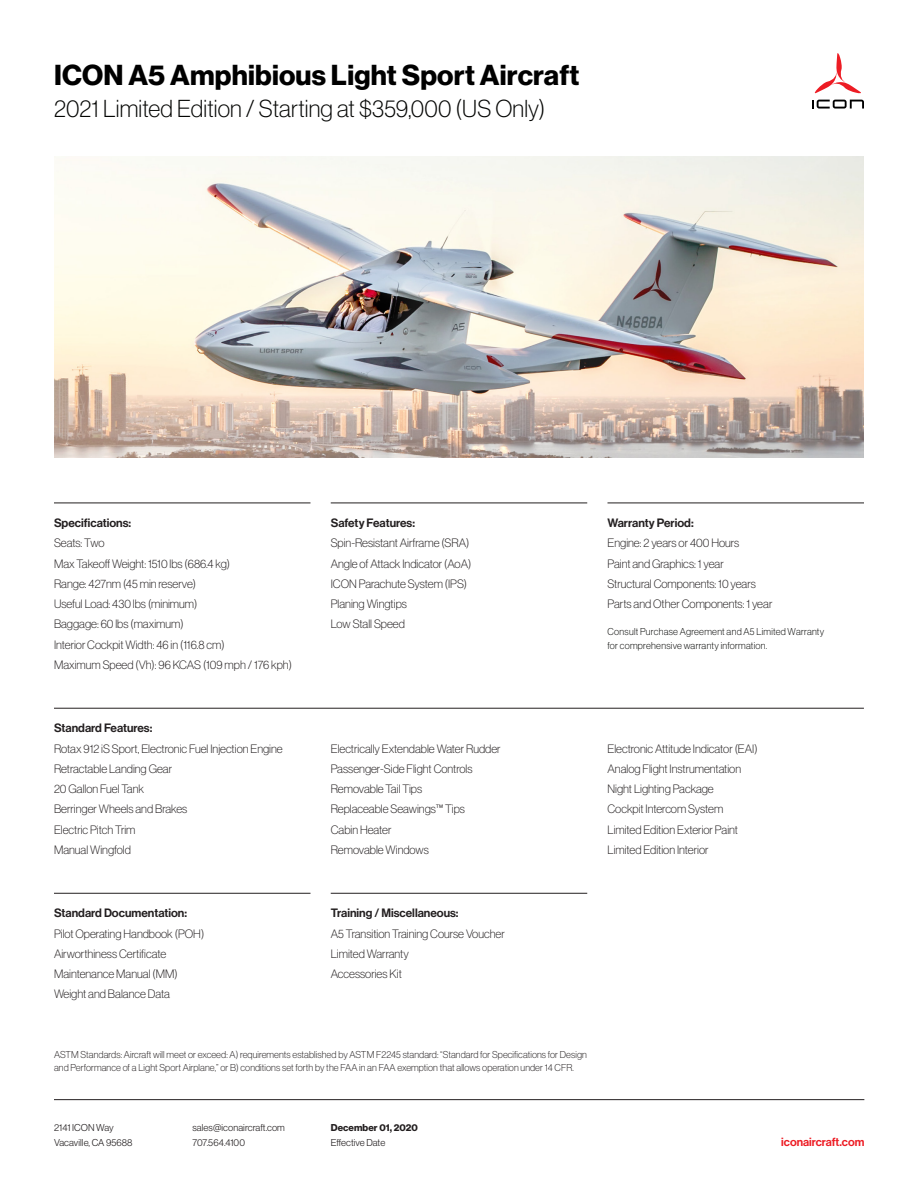
<style>
.page{position:relative;width:918px;height:1188px;background:#fff}
.page>*{position:absolute;margin:0;border:0;box-sizing:border-box;transform-origin:0 0}
.t1{font:28.35px "N Haas Grotesk DS Pro 75 Bd";letter-spacing:.01em;color:#000}
.t2{font:24px "N Haas Grotesk DS Pro 35 X Lt";letter-spacing:.005em;color:#040503}
.t3{font:11.85px/20.2px "N Haas Grotesk DS Pro 35 X Lt";color:#231f20}
.t4{font:11.85px "N Haas Grotesk DS Pro 65 Md";color:#231f20}
.t5{font:11.7px "N Haas Grotesk DS Pro 65 Md";color:#ed1c24}
.t6{font:9.75px/13.5px "N Haas Grotesk DS Pro 35 X Lt";letter-spacing:.01em;color:#231f20}
.t7{font:9.75px/13.5px "N Haas Grotesk DS Pro 35 X Lt";letter-spacing:.03em;color:#040503}
.t8{font:9.75px/15px "N Haas Grotesk DS Pro 45 Lt";letter-spacing:.005em;color:#231f20}
.t9{font:9.75px "N Haas Grotesk DS Pro 75 Bd";letter-spacing:.005em;color:#231f20}
.s1{font-family:"N Haas Grotesk DS Pro 65 Md"}
</style>
<div class="page">
<svg style="left:812px;top:100px;width:52px;height:9px"></svg>
<svg style="left:814px;top:53px;width:47px;height:41px"></svg>
<img style="left:54px;top:156px;width:810px;height:301px">
<hr style="left:54px;top:1099px;width:810px;height:1px;background:#231f20">
<hr style="left:331px;top:503px;width:256px;height:1px;background:#231f20">
<hr style="left:331px;top:893px;width:256px;height:1px;background:#231f20">
<hr style="left:54px;top:708px;width:810px;height:1px;background:#231f20">
<hr style="left:608px;top:503px;width:256px;height:1px;background:#231f20">
<hr style="left:54px;top:503px;width:256px;height:1px;background:#231f20">
<hr style="left:54px;top:893px;width:256px;height:1px;background:#231f20">
<p class="t1" style="left:54px;top:59px;width:527px">ICON A5 Amphibious Light Sport Aircraft</p>
<p class="t2" style="left:54px;top:95px;width:493px">2021 Limited Edition / Starting at $359,000 (US Only)</p>
<p class="t3" style="left:54px;top:513px;width:240px"><span class="s1">Specifications:<br></span>Seats: Two<br>Max Takeoff Weight: 1510 lbs (686.4 kg)<br>Range: 427nm (45 min reserve)<br>Useful Load: 430 lbs (minimum)<br>Baggage: 60 lbs (maximum)<br>Interior Cockpit Width: 46 in (116.8 cm)<br>Maximum Speed (Vh): 96 KCAS (109 mph / 176 kph)</p>
<p class="t3" style="left:608px;top:513px;width:166px"><span class="s1">Warranty Period:<br></span>Engine: 2 years or 400 Hours<br>Paint and Graphics: 1 year<br>Structural Components: 10 years<br>Parts and Other Components: 1 year</p>
<p class="t3" style="left:331px;top:513px;width:142px"><span class="s1">Safety Features:<br></span>Spin-Resistant Airframe (SRA)<br>Angle of Attack Indicator (AoA)<br>ICON Parachute System (IPS)<br>Planing Wingtips<br>Low Stall Speed</p>
<p class="t7" style="left:608px;top:625px;width:218px">Consult Purchase Agreement and A5 Limited Warranty for comprehensive warranty information.</p>
<p class="t4" style="left:54px;top:721px;width:100px">Standard Features:</p>
<p class="t3" style="left:54px;top:738px;width:230px">Rotax 912 iS Sport, Electronic Fuel Injection Engine</p>
<p class="t3" style="left:54px;top:758px;width:120px">Retractable Landing Gear</p>
<p class="t3" style="left:54px;top:779px;width:92px">20 Gallon Fuel Tank</p>
<p class="t3" style="left:54px;top:799px;width:135px">Berringer Wheels and Brakes</p>
<p class="t3" style="left:54px;top:819px;width:83px">Electric Pitch Trim</p>
<p class="t3" style="left:54px;top:839px;width:78px">Manual Wingfold</p>
<p class="t3" style="left:54px;top:903px;width:152px"><span class="s1">Standard Documentation:<br></span>Pilot Operating Handbook (POH)</p>
<p class="t3" style="left:54px;top:944px;width:114px">Airworthiness Certificate</p>
<p class="t3" style="left:54px;top:964px;width:125px">Maintenance Manual (MM)</p>
<p class="t3" style="left:54px;top:984px;width:117px">Weight and Balance Data</p>
<p class="t3" style="left:331px;top:738px;width:171px">Electrically Extendable Water Rudder</p>
<p class="t3" style="left:331px;top:758px;width:143px">Passenger-Side Flight Controls</p>
<p class="t3" style="left:331px;top:779px;width:93px">Removable Tail Tips</p>
<p class="t3" style="left:331px;top:799px;width:136px">Replaceable Seawings™ Tips</p>
<p class="t3" style="left:331px;top:819px;width:62px">Cabin Heater</p>
<p class="t3" style="left:331px;top:839px;width:100px">Removable Windows</p>
<p class="t3" style="left:331px;top:903px;width:176px"><span class="s1">Training / Miscellaneous:<br></span>A5 Transition Training Course Voucher</p>
<p class="t3" style="left:331px;top:944px;width:80px">Limited Warranty</p>
<p class="t3" style="left:331px;top:964px;width:73px">Accessories Kit</p>
<p class="t6" style="left:54px;top:1047px;width:534px">ASTM Standards: Aircraft will meet or exceed: A) requirements established by ASTM F2245 standard: “Standard for Specifications for Design and Performance of a Light Sport Airplane,” or B) conditions set forth by the FAA in an FAA exemption that allows operation under 14 CFR.</p>
<p class="t8" style="left:54px;top:1120px;width:80px">2141 ICON Way<br>Vacaville, CA 95688</p>
<p class="t8" style="left:192px;top:1120px;width:94px">sales@iconaircraft.com<br>707.564.4100</p>
<p class="t9" style="left:331px;top:1122px;width:89px">December 01, 2020</p>
<p class="t8" style="left:331px;top:1135px;width:56px">Effective Date</p>
<p class="t3" style="left:608px;top:738px;width:152px">Electronic Attitude Indicator (EAI)<br>Analog Flight Instrumentation<br>Night Lighting Package<br>Cockpit Intercom System<br>Limited Edition Exterior Paint<br>Limited Edition Interior</p>
<p class="t5" style="left:781px;top:1135px;width:85px">iconaircraft.com</p>
</div>
